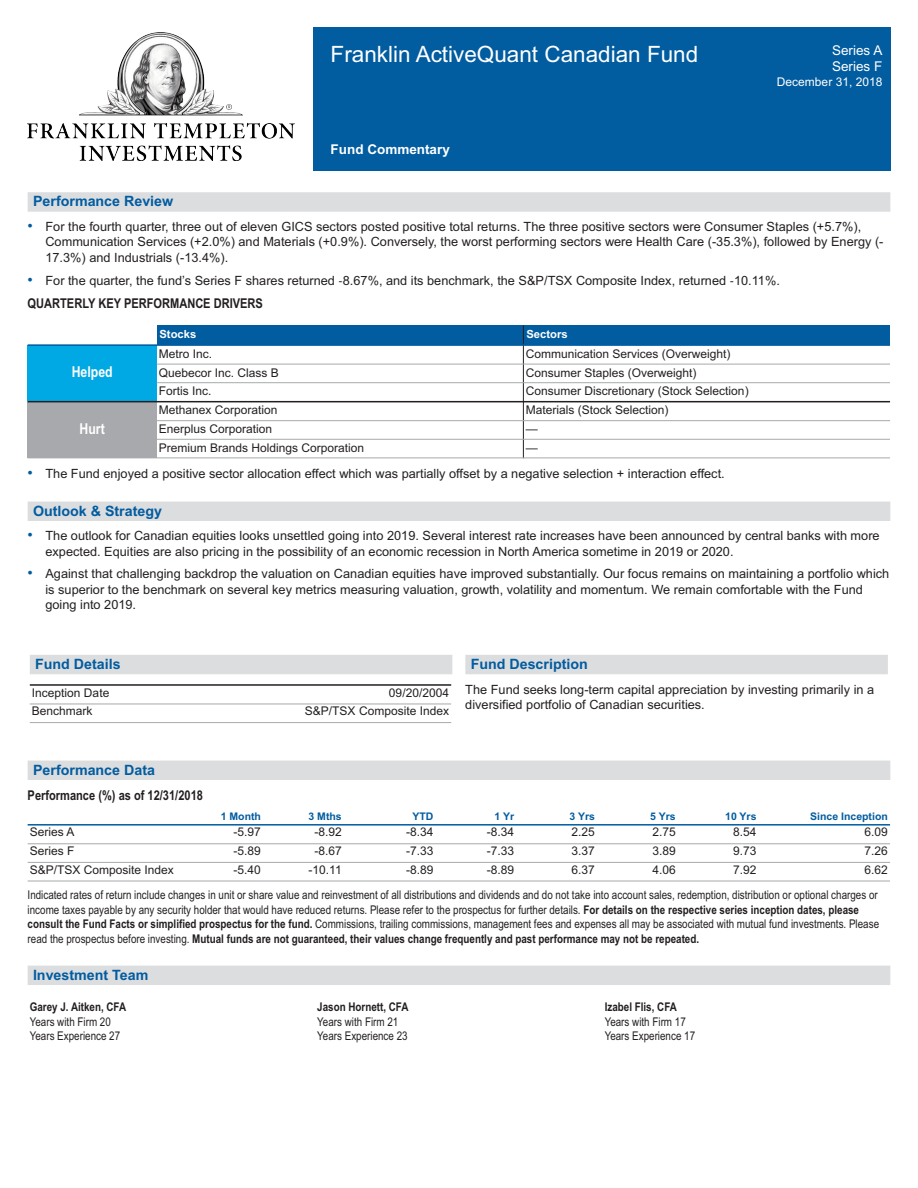
<style>
.page{position:relative;width:918px;height:1188px;background:#fff}
.page>*{position:absolute;margin:0;border:0;box-sizing:border-box;transform-origin:0 0}
.t1{font:22.5px "Arial";color:#fff}
.t2{font:700 15px "Arial Narrow";color:#fff}
.t3{font:700 14.25px "Arial";color:#015ca0}
.t4{font:700 13.5px "Arial Narrow";color:#231f20}
.t5{font:13.5px/16.2px "Arial";color:#fff}
.t6{font:700 13.5px "Arial";color:#fff}
.t7{font:12.75px/15.3px "Arial";color:#231f20}
.t8{font:12px/14.4px "Arial Narrow";color:#231f20}
.t9{font:12px "Arial";color:#231f20}
.t10{font:700 12px "Arial Narrow";color:#231f20}
.t11{font:12px "Arial";color:#fff}
.t12{font:700 11.25px "Arial";color:#fff}
.t13{font:700 10.5px "Arial";color:#015ca0}
.s1{font-size:15.3px;color:#015ca0}
.s2{font-family:"Cambria"}
.s3{font-weight:700}
</style>
<div class="page">
<div style="left:313px;top:28px;width:577px;height:143px;background:#015ca0"></div>
<div style="left:28px;top:192px;width:862px;height:20px;background:#dcdddf"></div>
<div style="left:28px;top:502px;width:862px;height:19px;background:#dcdddf"></div>
<div style="left:28px;top:761px;width:862px;height:19px;background:#dcdddf"></div>
<div style="left:28px;top:966px;width:862px;height:19px;background:#dcdddf"></div>
<div style="left:157px;top:325px;width:366px;height:20px;background:#015ca0"></div>
<div style="left:523px;top:325px;width:367px;height:20px;background:#015ca0"></div>
<div style="left:28px;top:345px;width:129px;height:57px;background:#00a8e4"></div>
<div style="left:28px;top:402px;width:129px;height:56px;background:#a8a9ad"></div>
<hr style="left:523px;top:325px;width:1px;height:133px;background:#231f20">
<hr style="left:28px;top:344px;width:862px;height:2px;background:#015ca0">
<hr style="left:157px;top:364px;width:733px;height:1px;background:#a8a9ad">
<hr style="left:157px;top:382px;width:733px;height:1px;background:#a8a9ad">
<hr style="left:28px;top:401px;width:862px;height:1px;background:#231f20">
<hr style="left:157px;top:420px;width:733px;height:1px;background:#a8a9ad">
<hr style="left:157px;top:439px;width:733px;height:1px;background:#a8a9ad">
<hr style="left:28px;top:458px;width:862px;height:1px;background:#a8a9ad">
<div style="left:30px;top:655px;width:422px;height:19px;background:#dcdddf"></div>
<hr style="left:30px;top:684px;width:421px;height:2px;background:#231f20">
<hr style="left:30px;top:704px;width:421px;height:1px;background:#a8a9ad">
<hr style="left:30px;top:722px;width:421px;height:1px;background:#a8a9ad">
<div style="left:465px;top:655px;width:423px;height:19px;background:#dcdddf"></div>
<hr style="left:28px;top:824px;width:862px;height:2px;background:#015ca0">
<hr style="left:28px;top:843px;width:862px;height:1px;background:#a8a9ad">
<hr style="left:28px;top:862px;width:862px;height:1px;background:#a8a9ad">
<hr style="left:28px;top:881px;width:862px;height:1px;background:#a8a9ad">
<img style="left:28px;top:32px;width:267px;height:128px">
<h1 class="t1" style="left:331px;top:41px;width:369px">Franklin ActiveQuant Canadian Fund</h1>
<p class="t6" style="left:331px;top:141px;width:121px">Fund Commentary</p>
<p class="t5" style="left:832px;top:42px;width:52px">Series A<br>Series F</p>
<p class="t11" style="left:777px;top:75px;width:107px">December 31, 2018</p>
<p class="t3" style="left:33px;top:193px;width:142px">Performance Review</p>
<p class="t7" style="left:45px;top:219px;width:840px;text-indent:-18px"><span class="s1">•</span> For the fourth quarter, three out of eleven GICS sectors posted positive total returns. The three positive sectors were Consumer Staples (+5.7%),<br>Communication Services (+2.0%) and Materials (+0.9%). Conversely, the worst performing sectors were Health Care (-35.3%), followed by Energy (-<br>17.3%) and Industrials (-13.4%).</p>
<p class="t7" style="left:28px;top:273px;width:754px"><span class="s1">•</span> For the quarter, the fund’s Series F shares returned <span class="s2">‑</span>8.67%, and its benchmark, the S&amp;P/TSX Composite Index, returned <span class="s2">‑</span>10.11%.</p>
<p class="t4" style="left:28px;top:295px;width:237px">QUARTERLY KEY PERFORMANCE DRIVERS</p>
<p class="t2" style="left:72px;top:363px;width:43px">Helped</p>
<p class="t2" style="left:80px;top:420px;width:27px">Hurt</p>
<p class="t12" style="left:159px;top:327px;width:38px">Stocks</p>
<p class="t12" style="left:526px;top:327px;width:43px">Sectors</p>
<p class="t9" style="left:159px;top:347px;width:55px">Metro Inc.</p>
<p class="t9" style="left:526px;top:347px;width:206px">Communication Services (Overweight)</p>
<p class="t9" style="left:159px;top:365px;width:122px">Quebecor Inc. Class B</p>
<p class="t9" style="left:526px;top:365px;width:172px">Consumer Staples (Overweight)</p>
<p class="t9" style="left:159px;top:384px;width:54px">Fortis Inc.</p>
<p class="t9" style="left:526px;top:384px;width:224px">Consumer Discretionary (Stock Selection)</p>
<p class="t9" style="left:159px;top:403px;width:120px">Methanex Corporation</p>
<p class="t9" style="left:526px;top:403px;width:144px">Materials (Stock Selection)</p>
<p class="t9" style="left:159px;top:422px;width:115px">Enerplus Corporation</p>
<p class="t9" style="left:526px;top:422px;width:13px">—</p>
<p class="t9" style="left:159px;top:441px;width:207px">Premium Brands Holdings Corporation</p>
<p class="t9" style="left:526px;top:441px;width:13px">—</p>
<p class="t7" style="left:28px;top:466px;width:699px"><span class="s1">•</span> The Fund enjoyed a positive sector allocation effect which was partially offset by a negative selection + interaction effect.</p>
<p class="t3" style="left:33px;top:502px;width:131px">Outlook &amp; Strategy</p>
<p class="t7" style="left:45px;top:528px;width:836px;text-indent:-18px"><span class="s1">•</span> The outlook for Canadian equities looks unsettled going into 2019. Several interest rate increases have been announced by central banks with more expected. Equities are also pricing in the possibility of an economic recession in North America sometime in 2019 or 2020.</p>
<p class="t7" style="left:45px;top:566px;width:845px;text-indent:-18px"><span class="s1">•</span> Against that challenging backdrop the valuation on Canadian equities have improved substantially. Our focus remains on maintaining a portfolio which is superior to the benchmark on several key metrics measuring valuation, growth, volatility and momentum. We remain comfortable with the Fund going into 2019.</p>
<p class="t3" style="left:35px;top:656px;width:87px">Fund Details</p>
<p class="t9" style="left:32px;top:685px;width:79px">Inception Date</p>
<p class="t9" style="left:389px;top:685px;width:62px">09/20/2004</p>
<p class="t9" style="left:32px;top:704px;width:62px">Benchmark</p>
<p class="t9" style="left:305px;top:704px;width:146px">S&amp;P/TSX Composite Index</p>
<p class="t3" style="left:471px;top:656px;width:119px">Fund Description</p>
<p class="t7" style="left:465px;top:681px;width:410px">The Fund seeks long-term capital appreciation by investing primarily in a diversified portfolio of Canadian securities.</p>
<p class="t3" style="left:33px;top:761px;width:123px">Performance Data</p>
<p class="t4" style="left:28px;top:787px;width:177px">Performance (%) as of 12/31/2018</p>
<p class="t13" style="left:221px;top:810px;width:42px">1 Month</p>
<p class="t13" style="left:309px;top:810px;width:35px">3 Mths</p>
<p class="t13" style="left:412px;top:810px;width:22px">YTD</p>
<p class="t13" style="left:495px;top:810px;width:21px">1 Yr</p>
<p class="t13" style="left:569px;top:810px;width:27px">3 Yrs</p>
<p class="t13" style="left:650px;top:810px;width:27px">5 Yrs</p>
<p class="t13" style="left:725px;top:810px;width:33px">10 Yrs</p>
<p class="t13" style="left:810px;top:810px;width:79px">Since Inception</p>
<p class="t9" style="left:30px;top:825px;width:46px">Series A</p>
<p class="t9" style="left:234px;top:825px;width:29px">-5.97</p>
<p class="t9" style="left:314px;top:825px;width:29px">-8.92</p>
<p class="t9" style="left:406px;top:825px;width:29px">-8.34</p>
<p class="t9" style="left:487px;top:825px;width:29px">-8.34</p>
<p class="t9" style="left:572px;top:825px;width:25px">2.25</p>
<p class="t9" style="left:652px;top:825px;width:25px">2.75</p>
<p class="t9" style="left:733px;top:825px;width:25px">8.54</p>
<p class="t9" style="left:865px;top:825px;width:25px">6.09</p>
<p class="t9" style="left:30px;top:844px;width:46px">Series F</p>
<p class="t9" style="left:234px;top:844px;width:29px">-5.89</p>
<p class="t9" style="left:314px;top:844px;width:29px">-8.67</p>
<p class="t9" style="left:406px;top:844px;width:29px">-7.33</p>
<p class="t9" style="left:487px;top:844px;width:29px">-7.33</p>
<p class="t9" style="left:572px;top:844px;width:25px">3.37</p>
<p class="t9" style="left:652px;top:844px;width:25px">3.89</p>
<p class="t9" style="left:733px;top:844px;width:25px">9.73</p>
<p class="t9" style="left:865px;top:844px;width:25px">7.26</p>
<p class="t9" style="left:30px;top:863px;width:146px">S&amp;P/TSX Composite Index</p>
<p class="t9" style="left:234px;top:863px;width:29px">-5.40</p>
<p class="t9" style="left:309px;top:863px;width:35px">-10.11</p>
<p class="t9" style="left:406px;top:863px;width:29px">-8.89</p>
<p class="t9" style="left:487px;top:863px;width:29px">-8.89</p>
<p class="t9" style="left:572px;top:863px;width:25px">6.37</p>
<p class="t9" style="left:652px;top:863px;width:25px">4.06</p>
<p class="t9" style="left:733px;top:863px;width:25px">7.92</p>
<p class="t9" style="left:865px;top:863px;width:25px">6.62</p>
<p class="t8" style="left:28px;top:888px;width:853px">Indicated rates of return include changes in unit or share value and reinvestment of all distributions and dividends and do not take into account sales, redemption, distribution or optional charges or income taxes payable by any security holder that would have reduced returns. Please refer to the prospectus for further details. <span class="s3">For details on the respective series inception dates, please consult the Fund Facts or simplified prospectus for the fund.</span> Commissions, trailing commissions, management fees and expenses all may be associated with mutual fund investments. Please read the prospectus before investing. <span class="s3">Mutual funds are not guaranteed, their values change frequently and past performance may not be repeated.</span></p>
<p class="t3" style="left:33px;top:966px;width:117px">Investment Team</p>
<p class="t10" style="left:30px;top:1000px;width:98px">Garey J. Aitken, CFA</p>
<p class="t8" style="left:30px;top:1014px;width:92px">Years with Firm 20<br>Years Experience 27</p>
<p class="t10" style="left:317px;top:1000px;width:93px">Jason Hornett, CFA</p>
<p class="t8" style="left:317px;top:1014px;width:92px">Years with Firm 21<br>Years Experience 23</p>
<p class="t10" style="left:605px;top:1000px;width:74px">Izabel Flis, CFA</p>
<p class="t8" style="left:605px;top:1014px;width:92px">Years with Firm 17<br>Years Experience 17</p>
</div>
